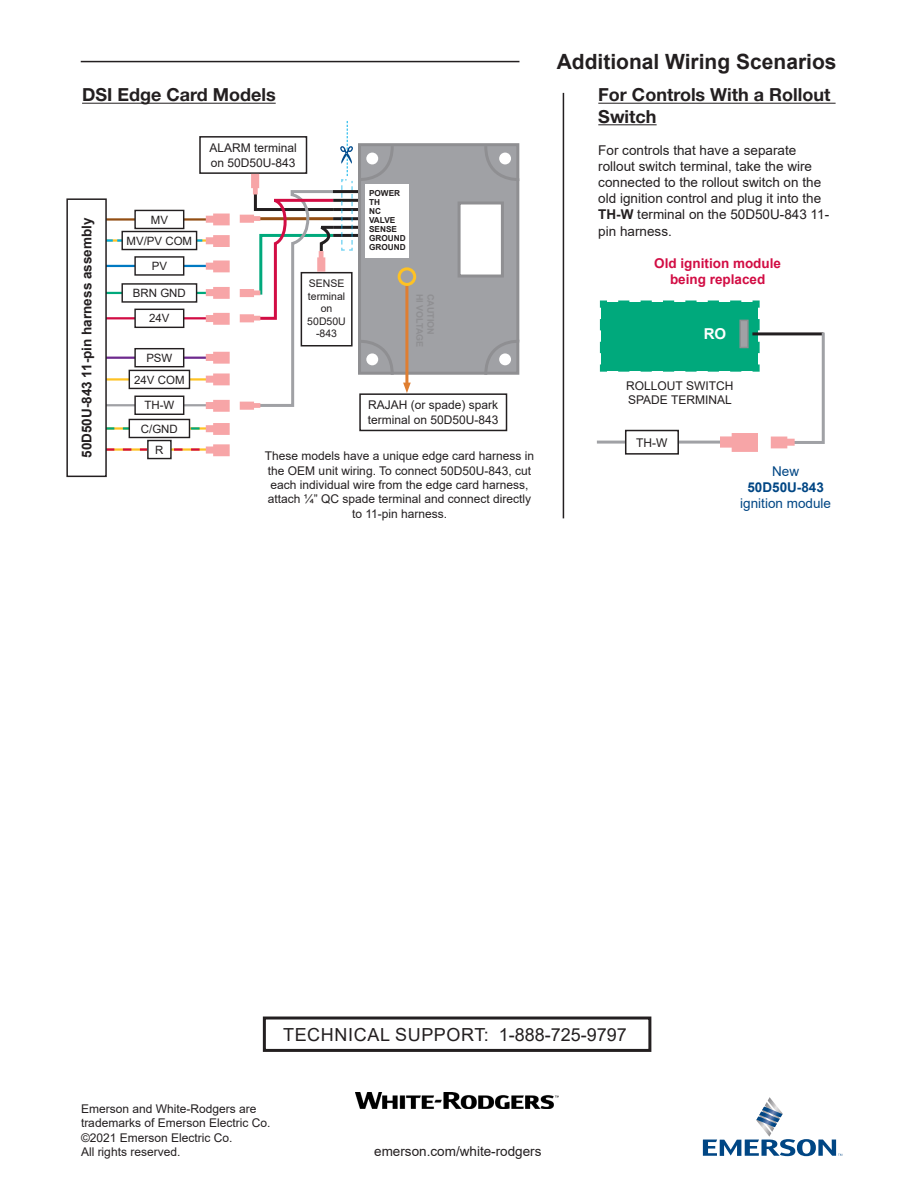
<style>
.page{position:relative;width:918px;height:1188px;background:#fff}
.page>*{position:absolute;margin:0;border:0;box-sizing:border-box;transform-origin:0 0}
.t1{font:700 21px "Arial";color:#231f20}
.t2{font:700 18px/21.6px "Helvetica Neue LT Std";color:#231f20}
.warning_caution{font:18px "Arial";letter-spacing:.035em;color:#231f20}
.text_list{font:700 15px "Arial";color:#fff}
.text_list-2{font:13.5px/16.2px "Arial";color:#231f20}
.t3{font:700 13.5px "Arial";color:#231f20}
.text_list-3{font:700 13.5px/16.5px "Arial";color:#d20d44;text-align:center}
.warning_caution-2{font:13.5px "Arial";color:#231f20}
.text_list-4{font:13.5px "Arial";color:#004684}
.text_list-5{font:700 13.5px "Arial";color:#004684}
.text_list-6{font:12px/14.4px "Arial";color:#231f20}
.warning_caution-3{font:12px/14.4px "Arial";color:#231f20}
.text_list-7{font:11.4px "Arial";color:#231f20}
.text_list-8{font:10.5px/12.6px "Arial";color:#231f20;text-align:center}
.text_list-9{font:700 8.25px "Arial";color:#231f20}
.s1{font-weight:700}
</style>
<div class="page">
<svg style="left:703px;top:1097px;width:139px;height:59px"></svg>
<img style="left:356px;top:1092px;width:203px;height:16px">
<hr style="left:81px;top:61px;width:438px;height:1px;background:#231f20">
<hr style="left:563px;top:93px;width:1px;height:425px;background:#231f20">
<div style="left:359px;top:393px;width:148px;height:38px;border:2px solid #231f20"></div>
<div style="left:199px;top:136px;width:108px;height:38px;border:2px solid #231f20"></div>
<hr style="left:106px;top:218px;width:111px;height:3px;background:#934e13">
<hr style="left:106px;top:265px;width:111px;height:2px;background:#0079c2">
<hr style="left:106px;top:292px;width:111px;height:2px;background:#00a97c">
<hr style="left:106px;top:317px;width:111px;height:2px;background:#d20d44">
<hr style="left:106px;top:357px;width:111px;height:2px;background:#6e2a8e">
<hr style="left:106px;top:378px;width:111px;height:3px;background:#fec224">
<hr style="left:106px;top:404px;width:111px;height:2px;background:#a0a1a5">
<div style="left:599px;top:300px;width:162px;height:72px;background:#00a97c"></div>
<div style="left:739px;top:320px;width:10px;height:28px;background:#a0a1a5;border:2px solid #8f8f92"></div>
<hr style="left:752px;top:332px;width:72px;height:3px;background:#231f20">
<svg style="left:771px;top:332px;width:54px;height:116px"></svg>
<hr style="left:597px;top:441px;width:133px;height:3px;background:#a0a1a5">
<svg style="left:720px;top:433px;width:38px;height:19px"></svg>
<div style="left:626px;top:431px;width:52px;height:23px;background:#fff"></div>
<div style="left:625px;top:430px;width:54px;height:25px;border:2px solid #231f20"></div>
<div style="left:66px;top:198px;width:41px;height:279px;border:2px solid #231f20"></div>
<div style="left:358px;top:143px;width:161px;height:232px;background:#a0a1a5;border:3px solid #8f8f92"></div>
<div style="left:458px;top:202px;width:46px;height:76px;background:#fff;border:3px solid #8f8f92"></div>
<div style="left:365px;top:184px;width:43px;height:73px;background:#fff"></div>
<svg style="left:483px;top:143px;width:37px;height:40px"></svg>
<svg style="left:483px;top:338px;width:37px;height:37px"></svg>
<div style="left:135px;top:210px;width:49px;height:18px;background:#fff"></div>
<div style="left:134px;top:210px;width:50px;height:19px;border:1px solid #231f20"></div>
<div style="left:121px;top:231px;width:76px;height:19px;border:1px solid #231f20"></div>
<div style="left:135px;top:257px;width:49px;height:18px;background:#fff"></div>
<div style="left:134px;top:256px;width:50px;height:20px;border:1px solid #231f20"></div>
<div style="left:122px;top:284px;width:75px;height:18px;background:#fff"></div>
<div style="left:121px;top:283px;width:76px;height:20px;border:1px solid #231f20"></div>
<div style="left:135px;top:309px;width:49px;height:18px;background:#fff"></div>
<div style="left:134px;top:309px;width:50px;height:19px;border:1px solid #231f20"></div>
<div style="left:135px;top:349px;width:49px;height:18px;background:#fff"></div>
<div style="left:134px;top:348px;width:50px;height:19px;border:1px solid #231f20"></div>
<div style="left:129px;top:370px;width:61px;height:18px;background:#fff"></div>
<div style="left:129px;top:370px;width:61px;height:19px;border:1px solid #231f20"></div>
<div style="left:135px;top:396px;width:49px;height:18px;background:#fff"></div>
<div style="left:134px;top:396px;width:50px;height:19px;border:1px solid #231f20"></div>
<div style="left:129px;top:419px;width:61px;height:19px;border:1px solid #231f20"></div>
<div style="left:147px;top:440px;width:25px;height:19px;border:1px solid #231f20"></div>
<svg style="left:206px;top:214px;width:24px;height:11px"></svg>
<svg style="left:106px;top:235px;width:124px;height:12px"></svg>
<svg style="left:206px;top:260px;width:24px;height:12px"></svg>
<svg style="left:206px;top:287px;width:24px;height:12px"></svg>
<svg style="left:206px;top:313px;width:24px;height:12px"></svg>
<svg style="left:206px;top:373px;width:24px;height:12px"></svg>
<svg style="left:206px;top:400px;width:24px;height:12px"></svg>
<svg style="left:206px;top:352px;width:24px;height:12px"></svg>
<svg style="left:106px;top:423px;width:124px;height:12px"></svg>
<svg style="left:106px;top:444px;width:124px;height:12px"></svg>
<svg style="left:240px;top:121px;width:155px;height:289px"></svg>
<hr style="left:405px;top:285px;width:3px;height:100px;background:#df7e31">
<svg style="left:403px;top:383px;width:8px;height:10px"></svg>
<div style="left:398px;top:267px;width:18px;height:19px;border:3px solid #fec224;border-radius:50%"></div>
<div style="left:366px;top:153px;width:12px;height:11px;background:#fff;border-radius:50%"></div>
<div style="left:499px;top:153px;width:12px;height:11px;background:#fff;border-radius:50%"></div>
<div style="left:366px;top:353px;width:12px;height:12px;background:#fff;border-radius:50%"></div>
<div style="left:499px;top:353px;width:12px;height:12px;background:#fff;border-radius:50%"></div>
<div style="left:263px;top:1017px;width:388px;height:35px;border:3px solid #231f20"></div>
<hr style="left:598px;top:103px;width:238px;height:1px;background:#231f20">
<hr style="left:598px;top:124px;width:59px;height:1px;background:#231f20">
<hr style="left:82px;top:103px;width:194px;height:1px;background:#231f20">
<p class="t2" style="left:82px;top:84px;width:195px">DSI Edge Card Models</p>
<p class="t3" style="left:77px;top:458px;width:242px;rotate:-90deg">50D50U-843 11-pin harness assembly</p>
<p class="text_list-7" style="left:151px;top:212px;width:19px">MV</p>
<p class="text_list-7" style="left:127px;top:233px;width:67px">MV/PV COM</p>
<p class="text_list-7" style="left:152px;top:258px;width:17px">PV</p>
<p class="text_list-7" style="left:133px;top:285px;width:54px">BRN GND</p>
<p class="text_list-7" style="left:149px;top:311px;width:22px">24V</p>
<p class="text_list-7" style="left:146px;top:350px;width:28px">PSW</p>
<p class="text_list-7" style="left:134px;top:372px;width:52px">24V COM</p>
<p class="text_list-7" style="left:145px;top:398px;width:31px">TH-W</p>
<p class="text_list-7" style="left:141px;top:421px;width:38px">C/GND</p>
<p class="text_list-7" style="left:155px;top:442px;width:10px">R</p>
<p class="text_list-6" style="left:210px;top:141px;width:89px">ALARM terminal</p>
<p class="text_list-6" style="left:211px;top:155px;width:86px">on 50D50U-843</p>
<p class="text_list-8" style="left:307px;top:277px;width:40px">SENSE terminal on<br>50D50U</p>
<p class="text_list-8" style="left:316px;top:327px;width:23px">-843</p>
<p class="text_list-9" style="left:369px;top:187px;width:33px">POWER</p>
<p class="text_list-9" style="left:369px;top:196px;width:12px">TH</p>
<p class="text_list-9" style="left:369px;top:205px;width:13px">NC</p>
<p class="text_list-9" style="left:369px;top:214px;width:28px">VALVE</p>
<p class="text_list-9" style="left:369px;top:223px;width:29px">SENSE</p>
<p class="text_list-9" style="left:369px;top:232px;width:38px">GROUND</p>
<p class="text_list-9" style="left:369px;top:241px;width:38px">GROUND</p>
<p class="text_list-6" style="left:368px;top:398px;width:132px">RAJAH (or spade) spark terminal on 50D50U-843</p>
<p class="text_list-6" style="left:265px;top:449px;width:271px;text-align:center">These models have a unique edge card harness in the OEM unit wiring. To connect 50D50U-843, cut each individual wire from the edge card harness, attach ¼” QC spade terminal and connect directly to 11-pin harness.</p>
<p class="t1" style="left:557px;top:47px;width:281px">Additional Wiring Scenarios</p>
<p class="t2" style="left:598px;top:84px;width:234px">For Controls With a Rollout<br>Switch</p>
<p class="text_list-2" style="left:598px;top:142px;width:232px">For controls that have a separate rollout switch terminal, take the wire connected to the rollout switch on the old ignition control and plug it into the <span class="s1">TH-W</span> terminal on the 50D50U-843 11- pin harness.</p>
<p class="text_list-3" style="left:654px;top:255px;width:128px">Old ignition module being replaced</p>
<p class="text_list" style="left:704px;top:323px;width:24px">RO</p>
<p class="text_list-6" style="left:626px;top:378px;width:109px">ROLLOUT SWITCH<br>SPADE TERMINAL</p>
<p class="text_list-6" style="left:636px;top:435px;width:33px">TH-W</p>
<p class="text_list-4" style="left:772px;top:462px;width:28px">New</p>
<p class="text_list-5" style="left:747px;top:478px;width:78px">50D50U-843</p>
<p class="text_list-4" style="left:740px;top:494px;width:92px">ignition module</p>
<p class="warning_caution" style="left:283px;top:1022px;width:345px">TECHNICAL SUPPORT: 1-888-725-9797</p>
<p class="warning_caution-3" style="left:81px;top:1101px;width:191px">Emerson and White-Rodgers are trademarks of Emerson Electric Co. ©2021 Emerson Electric Co.</p>
<p class="warning_caution-3" style="left:81px;top:1145px;width:101px">All rights reserved.</p>
<p class="warning_caution-2" style="left:374px;top:1142px;width:169px">emerson.com/white-rodgers</p>
</div>
